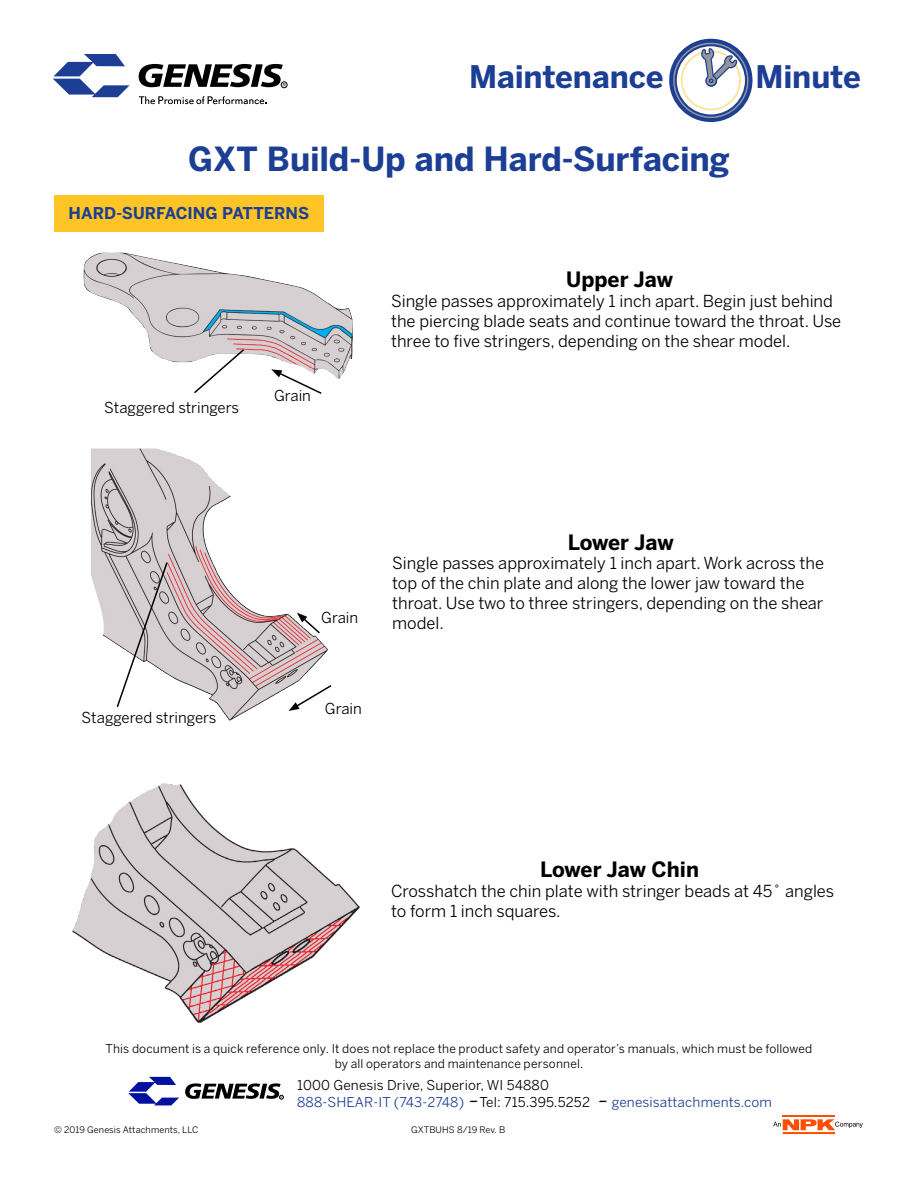
<style>
.page{position:relative;width:918px;height:1188px;background:#fff}
.page>*{position:absolute;margin:0;border:0;box-sizing:border-box;transform-origin:0 0}
.t1{font:700 33px "Benton Sans";letter-spacing:-.005em;color:#1c3e94}
.t2{font:700 30.9px "Benton Sans";letter-spacing:-.005em;color:#1c3e94}
.t3{font:700 21px "Benton Sans";color:#000}
.t4{font:16.5px/19.8px "Benton Sans";color:#000}
.t5{font:700 16.2px "Benton Sans";letter-spacing:-.005em;color:#1c3e94}
.t6{font:15px "Benton Sans";color:#000}
.t7{font:13.5px/16.5px "Benton Sans";letter-spacing:.01em;color:#000}
.t8{font:12px/14.4px "Benton Sans";letter-spacing:.015em;color:#000;text-align:center}
.t9{font:9px "Benton Sans";letter-spacing:.01em;color:#000}
.s1{color:#1c3e94}
.s2{font-style:italic;font-size:21px}
</style>
<div class="page">
<svg style="left:139px;top:64px;width:148px;height:24px"></svg>
<svg style="left:53px;top:54px;width:77px;height:43px"></svg>
<svg style="left:139px;top:96px;width:127px;height:8px"></svg>
<svg style="left:671px;top:41px;width:80px;height:79px"></svg>
<div style="left:669px;top:39px;width:84px;height:83px;border:4px solid #1c3e94;border-radius:50%"></div>
<svg style="left:676px;top:45px;width:70px;height:71px"></svg>
<div style="left:675px;top:44px;width:72px;height:73px;border:2px solid #1c3e94;border-radius:50%"></div>
<div style="left:681px;top:50px;width:60px;height:60px;border:2px dashed #ffc425;border-radius:50%"></div>
<svg style="left:701px;top:48px;width:36px;height:39px"></svg>
<svg style="left:185px;top:1083px;width:99px;height:16px"></svg>
<svg style="left:128px;top:1077px;width:51px;height:28px"></svg>
<div style="left:54px;top:195px;width:270px;height:36px;background:#ffc425"></div>
<img style="left:72px;top:783px;width:288px;height:240px">
<img style="left:83px;top:253px;width:270px;height:126px">
<svg style="left:192px;top:348px;width:54px;height:45px"></svg>
<svg style="left:271px;top:369px;width:52px;height:25px"></svg>
<img style="left:91px;top:448px;width:237px;height:273px">
<svg style="left:115px;top:561px;width:54px;height:148px"></svg>
<svg style="left:297px;top:613px;width:25px;height:22px"></svg>
<svg style="left:289px;top:684px;width:43px;height:27px"></svg>
<hr style="left:783px;top:1116px;width:52px;height:1px;background:#ff4e00">
<svg style="left:773px;top:1119px;width:90px;height:15px"></svg>
<h2 class="t2" style="left:469px;top:58px;width:196px">Maintenance</h2>
<h2 class="t2" style="left:756px;top:58px;width:107px">Minute</h2>
<h1 class="t1" style="left:188px;top:139px;width:543px">GXT Build-Up and Hard-Surfacing</h1>
<p class="t5" style="left:69px;top:204px;width:242px">HARD-SURFACING PATTERNS</p>
<p class="t6" style="left:104px;top:399px;width:136px">Staggered stringers</p>
<p class="t6" style="left:274px;top:387px;width:39px">Grain</p>
<p class="t3" style="left:566px;top:267px;width:108px">Upper Jaw</p>
<p class="t4" style="left:391px;top:291px;width:452px">Single passes approximately 1 inch apart. Begin just behind the piercing blade seats and continue toward the throat. Use three to five stringers, depending on the shear model.</p>
<p class="t6" style="left:82px;top:709px;width:136px">Staggered stringers</p>
<p class="t6" style="left:321px;top:609px;width:39px">Grain</p>
<p class="t6" style="left:325px;top:700px;width:39px">Grain</p>
<p class="t3" style="left:568px;top:529px;width:107px">Lower Jaw</p>
<p class="t4" style="left:392px;top:553px;width:434px">Single passes approximately 1 inch apart. Work across the top of the chin plate and along the lower jaw toward the throat. Use two to three stringers, depending on the shear model.</p>
<p class="t3" style="left:540px;top:857px;width:160px">Lower Jaw Chin</p>
<p class="t4" style="left:391px;top:881px;width:445px">Crosshatch the chin plate with stringer beads at 45˚ angles to form 1 inch squares.</p>
<p class="t8" style="left:106px;top:1042px;width:708px">This document is a quick reference only. It does not replace the product safety and operator’s manuals, which must be followed by all operators and maintenance personnel.</p>
<p class="t9" style="left:54px;top:1125px;width:146px">© 2019 Genesis Attachments, LLC</p>
<p class="t7" style="left:297px;top:1077px;width:476px">1000 Genesis Drive, Superior, WI 54880<br><span class="s1">888-SHEAR-IT (743-2748)</span><span class="s2">–</span>Tel: 715.395.5252 <span class="s2">–</span><span class="s1">genesisattachments.com</span></p>
<p class="t9" style="left:411px;top:1125px;width:95px">GXTBUHS 8/19 Rev. B</p>
</div>
